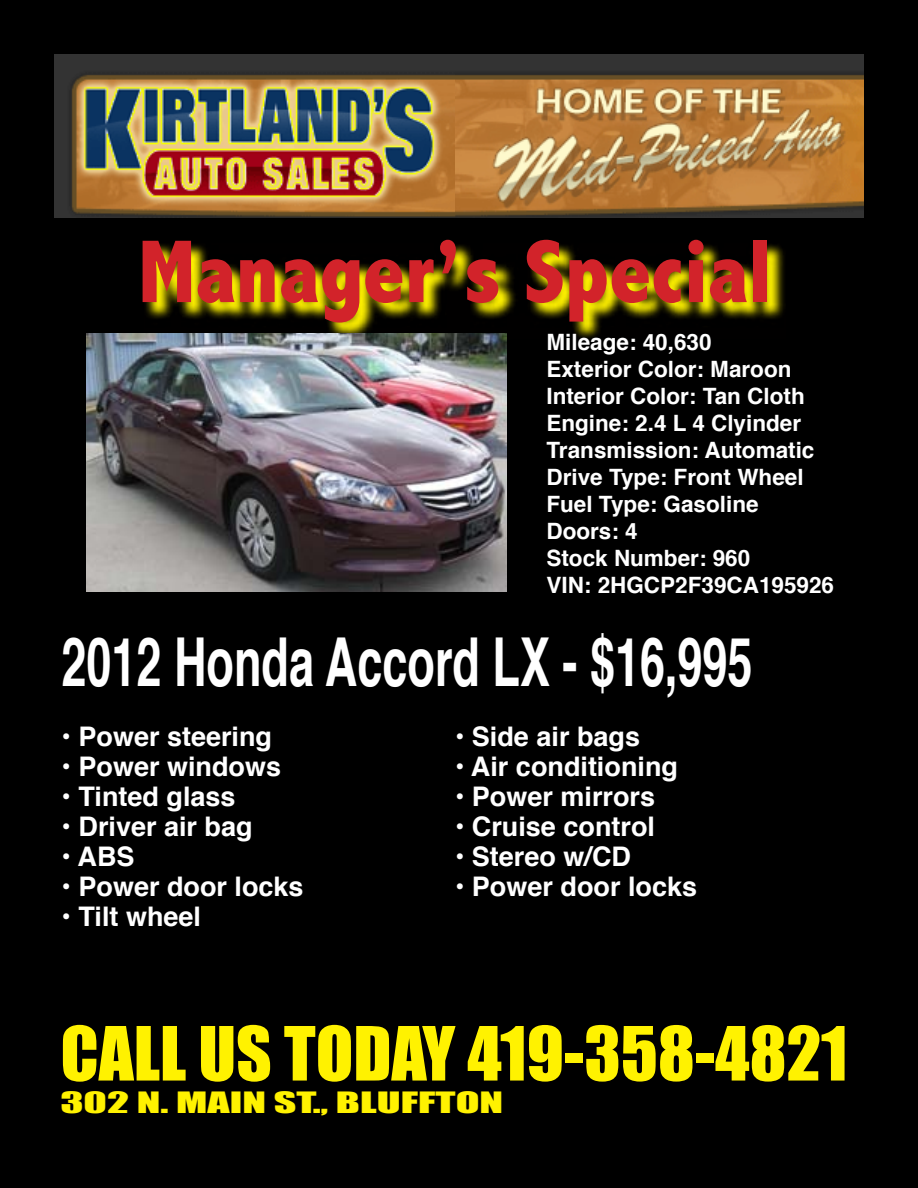
<style>
.page{position:relative;width:918px;height:1188px;background:#000}
.page>*{position:absolute;margin:0;border:0;box-sizing:border-box;transform-origin:0 0}
.t1{font:800 condensed 90px "Abadi";color:#d2232a}
.t2{font:69px "Impact";color:#fff200}
.t3{font:700 67.5px "Helvetica";color:#fff;scale:.67 1}
.t4{font:700 27px "Helvetica";color:#fff}
.t5{font:27px "Impact";color:#fff200;scale:1.62 1}
.t6{font:700 22.5px/27px "Helvetica";color:#fff}
</style>
<div class="page">
<img style="left:454px;top:54px;width:410px;height:164px">
<img style="left:54px;top:54px;width:400px;height:164px">
<svg style="left:145px;top:244px;width:639px;height:95px"></svg>
<img style="left:86px;top:333px;width:420px;height:258px">
<h1 class="t1" style="left:138px;top:220px;width:635px">Manager’s Special</h1>
<p class="t6" style="left:546px;top:329px;width:289px">Mileage: 40,630<br>Exterior Color: Maroon<br>Interior Color: Tan Cloth<br>Engine: 2.4 L 4 Clyinder<br>Transmission: Automatic<br>Drive Type: Front Wheel<br>Fuel Type: Gasoline<br>Doors: 4<br>Stock Number: 960<br>VIN: 2HGCP2F39CA195926</p>
<h3 class="t3" style="left:62px;top:608px;width:1033px">2012 Honda Accord LX - $16,995</h3>
<p class="t4" style="left:62px;top:714px;width:212px">• Power steering</p>
<p class="t4" style="left:62px;top:744px;width:221px">• Power windows</p>
<p class="t4" style="left:62px;top:774px;width:176px">• Tinted glass</p>
<p class="t4" style="left:62px;top:804px;width:193px">• Driver air bag</p>
<p class="t4" style="left:62px;top:834px;width:74px">• ABS</p>
<p class="t4" style="left:62px;top:864px;width:244px">• Power door locks</p>
<p class="t4" style="left:62px;top:894px;width:141px">• Tilt wheel</p>
<p class="t4" style="left:455px;top:714px;width:187px">• Side air bags</p>
<p class="t4" style="left:455px;top:744px;width:224px">• Air conditioning</p>
<p class="t4" style="left:455px;top:774px;width:202px">• Power mirrors</p>
<p class="t4" style="left:455px;top:804px;width:201px">• Cruise control</p>
<p class="t4" style="left:455px;top:834px;width:177px">• Stereo w/CD</p>
<p class="t4" style="left:455px;top:864px;width:244px">• Power door locks</p>
<h2 class="t2" style="left:60px;top:1000px;width:788px">CALL US TODAY 419-358-4821</h2>
<p class="t5" style="left:60px;top:1081px;width:275px">302 N. MAIN ST., BLUFFTON</p>
</div>
